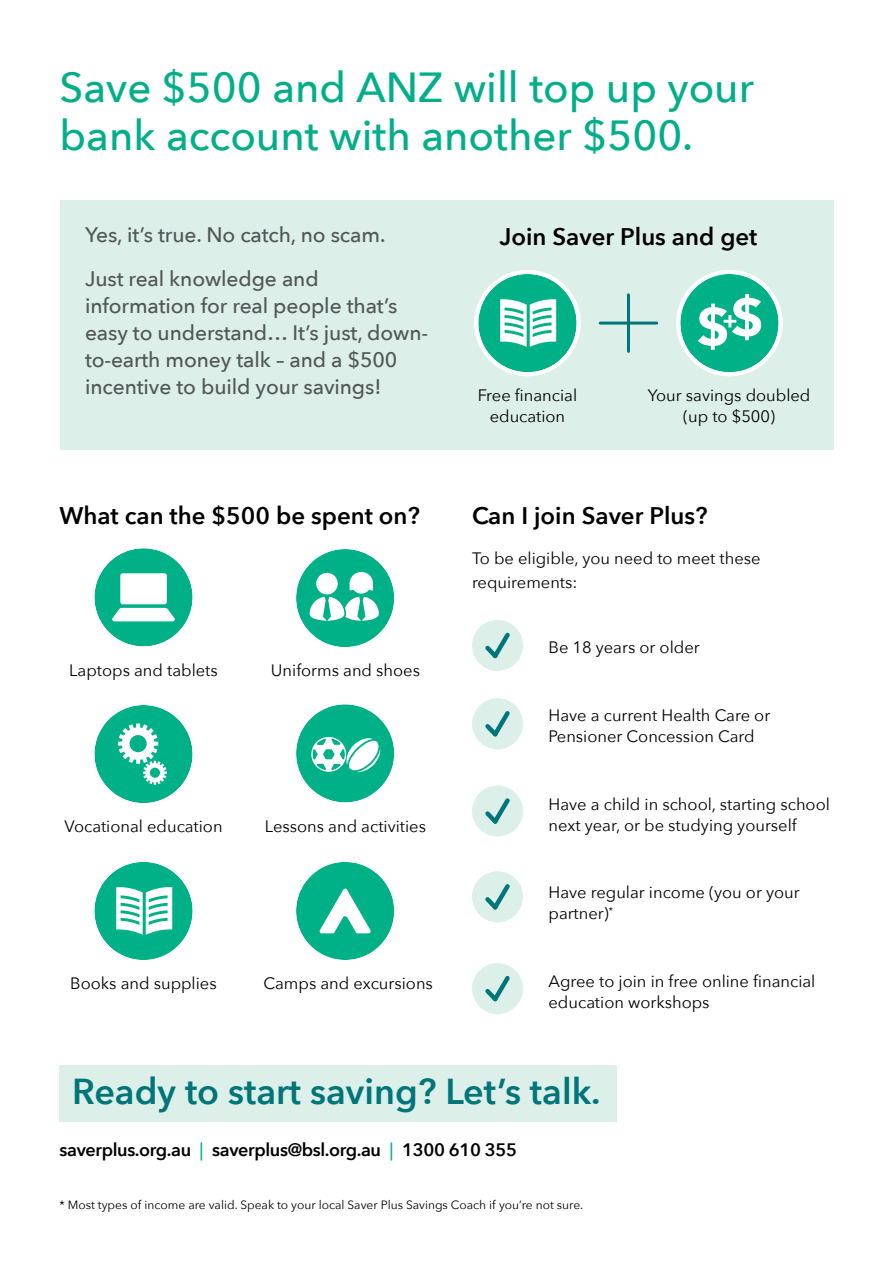
<style>
.page{position:relative;width:893px;height:1263px;background:#fff}
.page>*{position:absolute;margin:0;border:0;box-sizing:border-box;transform-origin:0 0}
.Heading_L1{font:500 42px/48px "Avenir Next";color:#00af89}
.Body_Copy_1{font:600 36px "Avenir Next";color:#00757a}
.Subhead_1{font:600 24px "Avenir Next";color:#000}
.Standfirst{font:500 21px/27px "Avenir Next";letter-spacing:-.005em;color:#515757}
.Subhead_2{font:600 18px "Avenir Next";letter-spacing:-.02em;color:#000}
.Body_Copy_1-2{font:16.5px/21px "Avenir Next";color:#000}
.Body_Copy_1-3{font:12px "Avenir Next";color:#000}
.s1{font-weight:500;color:#00af89}
</style>
<div class="page">
<div style="left:60px;top:1065px;width:557px;height:56px;background:#dcefe8"></div>
<div style="left:60px;top:200px;width:773px;height:249px;background:#dcefe8"></div>
<div style="left:472px;top:620px;width:51px;height:51px;background:#dcefe8;border-radius:50%"></div>
<svg style="left:485px;top:632px;width:25px;height:27px"></svg>
<div style="left:472px;top:698px;width:51px;height:51px;background:#dcefe8;border-radius:50%"></div>
<svg style="left:485px;top:711px;width:25px;height:26px"></svg>
<div style="left:472px;top:785px;width:51px;height:51px;background:#dcefe8;border-radius:50%"></div>
<svg style="left:485px;top:798px;width:25px;height:26px"></svg>
<div style="left:472px;top:871px;width:51px;height:51px;background:#dcefe8;border-radius:50%"></div>
<svg style="left:485px;top:884px;width:25px;height:26px"></svg>
<div style="left:472px;top:963px;width:51px;height:51px;background:#dcefe8;border-radius:50%"></div>
<svg style="left:485px;top:976px;width:25px;height:26px"></svg>
<svg style="left:474px;top:270px;width:107px;height:106px"></svg>
<svg style="left:296px;top:704px;width:99px;height:99px"></svg>
<svg style="left:94px;top:862px;width:99px;height:98px"></svg>
<svg style="left:94px;top:705px;width:99px;height:98px"></svg>
<svg style="left:296px;top:549px;width:99px;height:98px"></svg>
<svg style="left:94px;top:548px;width:99px;height:99px"></svg>
<svg style="left:296px;top:862px;width:98px;height:98px"></svg>
<svg style="left:676px;top:270px;width:107px;height:106px"></svg>
<hr style="left:627px;top:295px;width:3px;height:56px;background:#00757a">
<hr style="left:600px;top:322px;width:57px;height:3px;background:#00757a">
<p class="Heading_L1" style="left:60px;top:62px;width:696px">Save $500 and ANZ will top up your bank account with another $500.</p>
<p class="Standfirst" style="left:85px;top:221px;width:302px">Yes, it’s true. No catch, no scam.</p>
<p class="Standfirst" style="left:85px;top:265px;width:345px">Just real knowledge and information for real people that’s easy to understand… It’s just, down&shy;to-earth money talk – and a $500 incentive to build your savings!</p>
<p class="Subhead_1" style="left:60px;top:495px;width:362px">What can the $500 be spent on?</p>
<p class="Body_Copy_1-2" style="left:69px;top:658px;width:150px">Laptops and tablets</p>
<p class="Body_Copy_1-2" style="left:271px;top:658px;width:151px">Uniforms and shoes</p>
<p class="Body_Copy_1-2" style="left:64px;top:815px;width:160px">Vocational education</p>
<p class="Body_Copy_1-2" style="left:265px;top:815px;width:163px">Lessons and activities</p>
<p class="Body_Copy_1-2" style="left:70px;top:972px;width:148px">Books and supplies</p>
<p class="Body_Copy_1-2" style="left:264px;top:972px;width:171px">Camps and excursions</p>
<p class="Subhead_1" style="left:499px;top:216px;width:259px">Join Saver Plus and get</p>
<p class="Body_Copy_1-2" style="left:478px;top:384px;width:101px;text-align:center">Free financial education</p>
<p class="Body_Copy_1-2" style="left:648px;top:384px;width:164px;text-align:center">Your savings doubled (up to $500)</p>
<p class="Subhead_1" style="left:472px;top:495px;width:237px">Can I join Saver Plus?</p>
<p class="Body_Copy_1-2" style="left:472px;top:546px;width:290px;line-height:24px">To be eligible, you need to meet these requirements:</p>
<p class="Body_Copy_1-2" style="left:549px;top:636px;width:153px">Be 18 years or older</p>
<p class="Body_Copy_1-2" style="left:549px;top:704px;width:223px">Have a current Health Care or<br>Pensioner Concession Card</p>
<p class="Body_Copy_1-2" style="left:549px;top:793px;width:283px">Have a child in school, starting school next year, or be studying yourself</p>
<p class="Body_Copy_1-2" style="left:549px;top:881px;width:253px">Have regular income (you or your partner)<sup>*</sup></p>
<p class="Body_Copy_1-2" style="left:549px;top:970px;width:268px">Agree to join in free online financial education workshops</p>
<p class="Body_Copy_1" style="left:72px;top:1060px;width:530px">Ready to start saving? Let’s talk.</p>
<p class="Subhead_2" style="left:60px;top:1134px;width:459px">saverplus.org.au <span class="s1">|</span> saverplus@bsl.org.au <span class="s1">|</span> 1300 610 355</p>
<p class="Body_Copy_1-3" style="left:60px;top:1195px;width:525px">* Most types of income are valid. Speak to your local Saver Plus Savings Coach if you’re not sure.</p>
</div>
